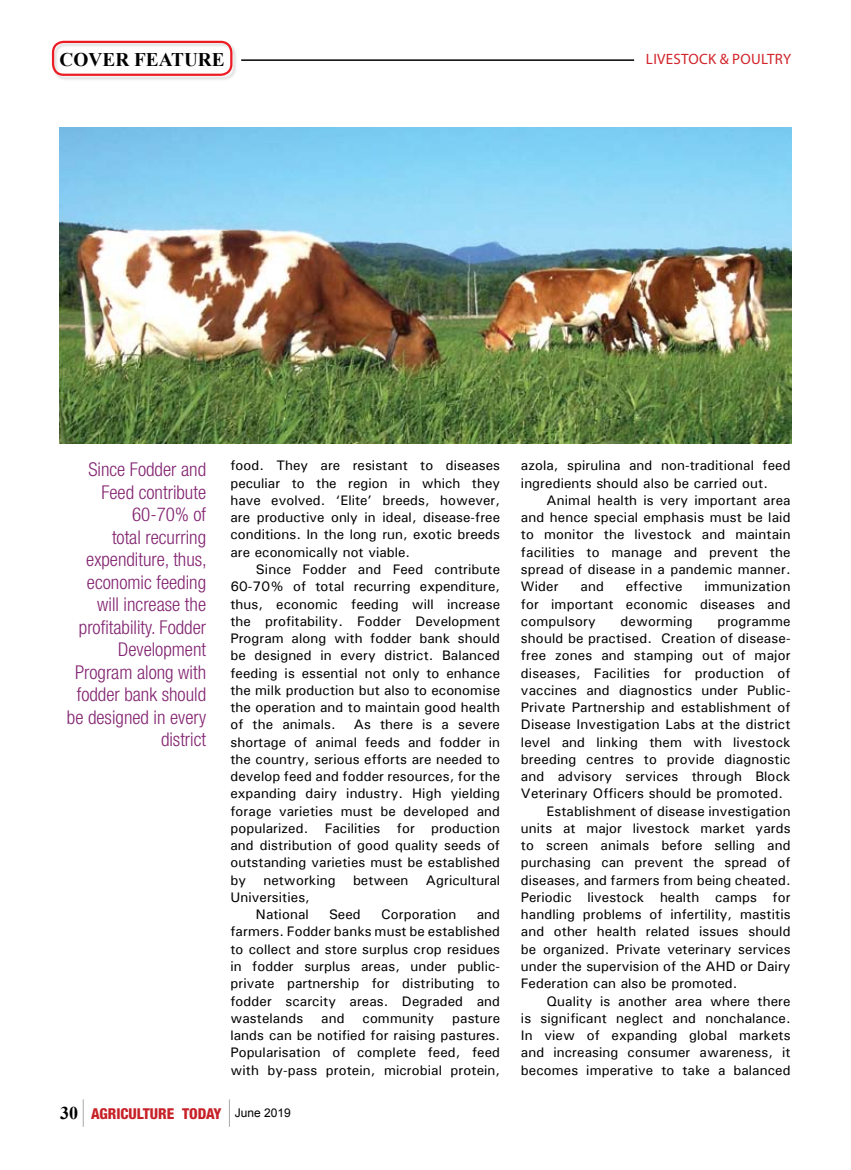
<style>
.page{position:relative;width:851px;height:1170px;background:#fff}
.page>*{position:absolute;margin:0;border:0;box-sizing:border-box;transform-origin:0 0}
.t1{font:700 19.2px "Times New Roman";color:#000}
.t2{font:300 condensed 19.05px/22.5px "Helvetica Neue LT Std";color:#832471;text-align:right}
.t3{font:800 condensed 15px "Helvetica Neue LT Std";color:#c72127}
.t4{font:15px "Myriad Pro";letter-spacing:.02em;color:#d2232a}
.t5{font:500 13.8px/17.2px "Univers";letter-spacing:.005em;color:#000;text-align:justify}
.s1{font-family:"Times New Roman";font-weight:700;font-stretch:normal;font-size:18px;color:#000}
.s2{font-family:"Arial";font-weight:400;font-stretch:normal;font-size:12px;color:#000}
</style>
<div class="page">
<svg style="left:229px;top:1099px;width:1px;height:27px"></svg>
<svg style="left:83px;top:1099px;width:1px;height:27px"></svg>
<img style="left:60px;top:128px;width:731px;height:315px">
<div style="left:52px;top:41px;width:192px;height:46px;background:#000;opacity:.15"></div>
<div style="left:52px;top:41px;width:180px;height:35px;border:2px solid #ed1c24;border-radius:11px"></div>
<hr style="left:241px;top:59px;width:393px;height:2px;background:#000">
<h1 class="t1" style="left:60px;top:47px;width:165px">COVER FEATURE</h1>
<p class="t4" style="left:646px;top:50px;width:147px">LIVESTOCK &amp; POULTRY</p>
<h2 class="t2" style="left:67px;top:458px;width:141px">Since Fodder and<br>Feed contribute<br>60-70% of<br>total recurring expenditure, thus, economic feeding will increase the profitability. Fodder<br>Development<br>Program along with fodder bank should be designed in every district</h2>
<p class="t5" style="left:230px;top:456px;width:271px">food. They are resistant to diseases peculiar to the region in which they have evolved. ‘Elite’ breeds, however, are productive only in ideal, disease-free conditions. In the long run, exotic breeds are economically not viable.</p>
<p class="t5" style="left:230px;top:560px;width:271px;text-indent:26px">Since Fodder and Feed contribute 60-70% of total recurring expenditure, thus, economic feeding will increase the profitability. Fodder Development Program along with fodder bank should be designed in every district. Balanced feeding is essential not only to enhance the milk production but also to economise the operation and to maintain good health of the animals.</p>
<p class="t5" style="left:230px;top:715px;width:271px;text-indent:123px">As there is a severe shortage of animal feeds and fodder in the country, serious efforts are needed to develop feed and fodder resources, for the expanding dairy industry. High yielding forage varieties must be developed and popularized. Facilities for production and distribution of good quality seeds of outstanding varieties must be established by</p>
<p class="t5" style="left:263px;top:870px;width:74px">networking</p>
<p class="t5" style="left:353px;top:870px;width:57px">between</p>
<p class="t5" style="left:426px;top:870px;width:76px">Agricultural</p>
<p class="t5" style="left:230px;top:888px;width:81px;text-align:right">Universities,<br>National</p>
<p class="t5" style="left:329px;top:905px;width:33px">Seed</p>
<p class="t5" style="left:381px;top:905px;width:77px">Corporation</p>
<p class="t5" style="left:230px;top:905px;width:271px;text-indent:246px">and farmers. Fodder banks must be established to collect and store surplus crop residues in fodder surplus areas, under public&shy;private partnership for distributing to fodder scarcity areas. Degraded and wastelands</p>
<p class="t5" style="left:321px;top:1008px;width:25px">and</p>
<p class="t5" style="left:362px;top:1008px;width:73px">community</p>
<p class="t5" style="left:230px;top:1008px;width:271px;text-indent:222px">pasture lands can be notified for raising pastures.<br>Popularisation of complete feed, feed with by-pass protein, microbial protein,</p>
<p class="t3" style="left:60px;top:1104px;width:232px"><span class="s1">30</span> AGRICULTURE TODAY <span class="s2">June 2019</span></p>
<p class="t5" style="left:521px;top:456px;width:271px">azola, spirulina and non-traditional feed ingredients should also be carried out.</p>
<p class="t5" style="left:521px;top:491px;width:271px;text-indent:26px">Animal health is very important area and hence special emphasis must be laid to monitor the livestock and maintain facilities to manage and prevent the spread of disease in a pandemic manner.<br>Wider</p>
<p class="t5" style="left:580px;top:577px;width:25px">and</p>
<p class="t5" style="left:625px;top:577px;width:58px">effective</p>
<p class="t5" style="left:521px;top:577px;width:271px;text-indent:183px">immunization for important economic diseases and compulsory</p>
<p class="t5" style="left:620px;top:612px;width:74px">deworming</p>
<p class="t5" style="left:717px;top:612px;width:75px">programme</p>
<p class="t5" style="left:521px;top:629px;width:271px">should be practised. Creation of disease-</p>
<p class="t5" style="left:521px;top:646px;width:271px">free zones and stamping out of major</p>
<p class="t5" style="left:521px;top:663px;width:271px">diseases, Facilities for production of</p>
<p class="t5" style="left:521px;top:681px;width:271px">vaccines and diagnostics under Public-</p>
<p class="t5" style="left:521px;top:698px;width:271px">Private Partnership and establishment of</p>
<p class="t5" style="left:521px;top:715px;width:271px">Disease Investigation Labs at the district</p>
<p class="t5" style="left:521px;top:732px;width:271px">level and linking them with livestock</p>
<p class="t5" style="left:521px;top:750px;width:271px">breeding centres to provide diagnostic</p>
<p class="t5" style="left:521px;top:767px;width:271px">and advisory services through Block</p>
<p class="t5" style="left:521px;top:784px;width:263px">Veterinary Officers should be promoted.</p>
<p class="t5" style="left:546px;top:801px;width:245px">Establishment of disease investigation</p>
<p class="t5" style="left:521px;top:819px;width:271px">units at major livestock market yards</p>
<p class="t5" style="left:521px;top:836px;width:271px">to screen animals before selling and</p>
<p class="t5" style="left:521px;top:853px;width:271px">purchasing can prevent the spread of</p>
<p class="t5" style="left:521px;top:870px;width:271px">diseases, and farmers from being cheated.</p>
<p class="t5" style="left:521px;top:888px;width:271px">Periodic livestock health camps for</p>
<p class="t5" style="left:521px;top:905px;width:271px">handling problems of infertility, mastitis</p>
<p class="t5" style="left:521px;top:922px;width:271px">and other health related issues should</p>
<p class="t5" style="left:521px;top:939px;width:271px">be organized. Private veterinary services</p>
<p class="t5" style="left:521px;top:957px;width:271px">under the supervision of the AHD or Dairy</p>
<p class="t5" style="left:521px;top:974px;width:218px">Federation can also be promoted.</p>
<p class="t5" style="left:546px;top:991px;width:245px">Quality is another area where there</p>
<p class="t5" style="left:521px;top:1008px;width:271px">is significant neglect and nonchalance.</p>
<p class="t5" style="left:521px;top:1026px;width:271px">In view of expanding global markets</p>
<p class="t5" style="left:521px;top:1043px;width:271px">and increasing consumer awareness, it</p>
<p class="t5" style="left:521px;top:1060px;width:271px">becomes imperative to take a balanced</p>
</div>
